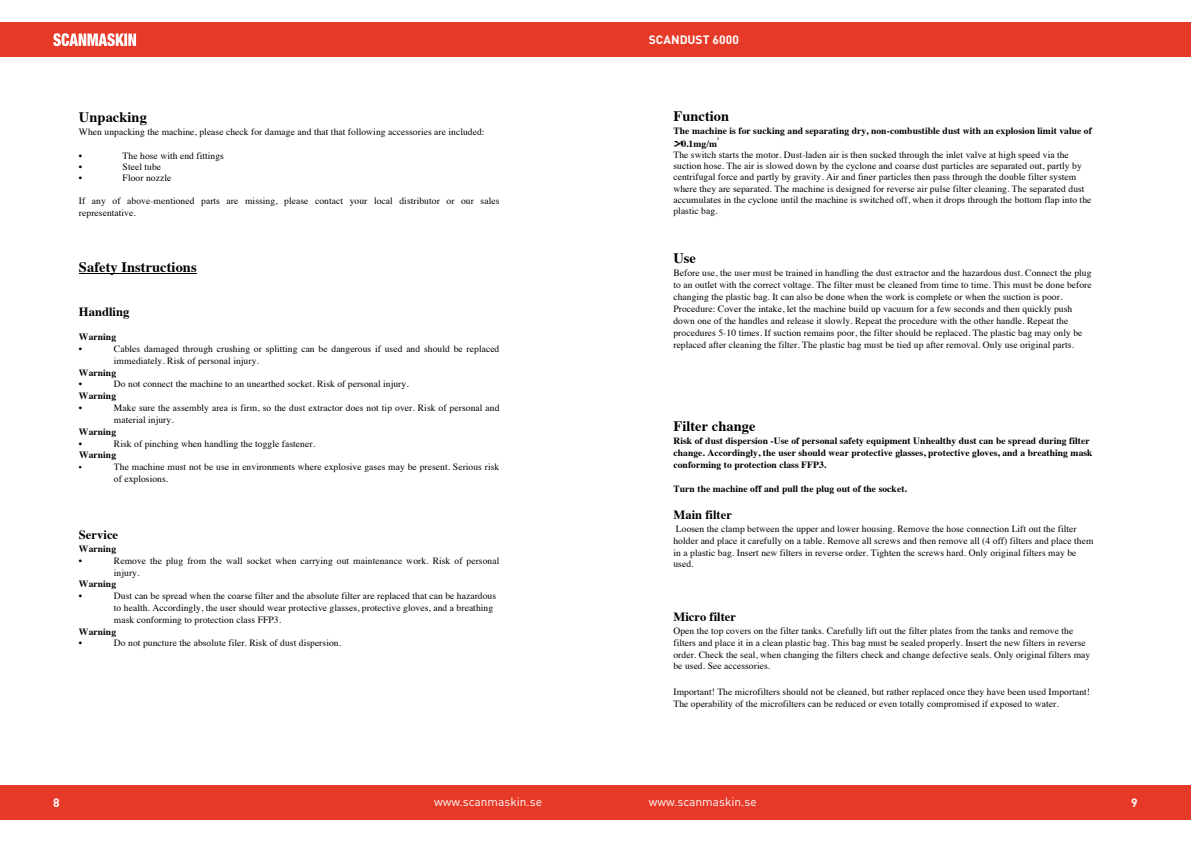
<style>
.page{position:relative;width:1191px;height:842px;background:#fff}
.page>*{position:absolute;margin:0;border:0;box-sizing:border-box;transform-origin:0 0}
.t1{font:700 14.4px "Times";letter-spacing:.005em;color:#000}
.t2{font:700 12.6px "Times";color:#000}
.t3{font:12px "DIN";color:#fff}
.t4{font:700 12px "DIN";letter-spacing:.005em;color:#fff}
.t5{font:9.5px/11.9px "Times";letter-spacing:.005em;color:#000}
.t6{font:700 9.5px/12px "Times";letter-spacing:.01em;color:#000}
.t7{font:8.6px "Times";color:#000}
.t8{font:700 3.7px "Times";color:#000}
</style>
<div class="page">
<hr style="left:79px;top:273px;width:118px;height:1px;background:#000">
<svg style="left:673px;top:142px;width:8px;height:5px"></svg>
<div style="left:0;top:23px;width:1191px;height:34px;background:#e73928"></div>
<div style="left:0;top:785px;width:1191px;height:34px;background:#e73928"></div>
<svg style="left:53px;top:33px;width:83px;height:13px"></svg>
<h1 class="t1" style="left:79px;top:104px;width:69px">Unpacking</h1>
<p class="t5" style="left:79px;top:125px;width:407px">When unpacking the machine, please check for damage and that that following accessories are included:</p>
<p class="t5" style="left:79px;top:149px;width:5px">•</p>
<p class="t5" style="left:123px;top:149px;width:103px">The hose with end fittings</p>
<p class="t5" style="left:79px;top:160px;width:5px">•</p>
<p class="t5" style="left:123px;top:160px;width:40px">Steel tube</p>
<p class="t5" style="left:79px;top:171px;width:5px">•</p>
<p class="t5" style="left:123px;top:171px;width:50px">Floor nozzle</p>
<p class="t5" style="left:79px;top:194px;width:422px">If any of above-mentioned parts are missing, please contact your local distributor or our sales representative.</p>
<h1 class="t1" style="left:79px;top:253px;width:119px">Safety Instructions</h1>
<h2 class="t2" style="left:79px;top:299px;width:52px">Handling</h2>
<p class="t6" style="left:79px;top:330px;width:39px">Warning</p>
<p class="t5" style="left:79px;top:342px;width:5px">•</p>
<p class="t5" style="left:114px;top:342px;width:387px">Cables damaged through crushing or splitting can be dangerous if used and should be replaced immediately. Risk of personal injury.</p>
<p class="t6" style="left:79px;top:365px;width:39px">Warning</p>
<p class="t5" style="left:79px;top:377px;width:5px">•</p>
<p class="t5" style="left:114px;top:377px;width:296px">Do not connect the machine to an unearthed socket. Risk of personal injury.</p>
<p class="t6" style="left:79px;top:389px;width:39px">Warning</p>
<p class="t5" style="left:79px;top:401px;width:5px">•</p>
<p class="t5" style="left:114px;top:401px;width:387px">Make sure the assembly area is firm, so the dust extractor does not tip over. Risk of personal and material injury.</p>
<p class="t6" style="left:79px;top:424px;width:39px">Warning</p>
<p class="t5" style="left:79px;top:437px;width:5px">•</p>
<p class="t5" style="left:114px;top:437px;width:203px">Risk of pinching when handling the toggle fastener.</p>
<p class="t6" style="left:79px;top:448px;width:39px">Warning</p>
<p class="t7" style="left:79px;top:459px;width:5px">•</p>
<p class="t5" style="left:114px;top:460px;width:387px">The machine must not be use in environments where explosive gases may be present. Serious risk of explosions.</p>
<h2 class="t2" style="left:79px;top:523px;width:41px">Service</h2>
<p class="t6" style="left:79px;top:542px;width:39px">Warning</p>
<p class="t5" style="left:79px;top:554px;width:5px">•</p>
<p class="t5" style="left:114px;top:554px;width:387px">Remove the plug from the wall socket when carrying out maintenance work. Risk of personal injury.</p>
<p class="t6" style="left:79px;top:577px;width:39px">Warning</p>
<p class="t5" style="left:79px;top:589px;width:5px">•</p>
<p class="t5" style="left:114px;top:589px;width:384px">Dust can be spread when the coarse filter and the absolute filter are replaced that can be hazardous to health. Accordingly, the user should wear protective glasses, protective gloves, and a breathing mask conforming to protection class FFP3.</p>
<p class="t6" style="left:79px;top:624px;width:39px">Warning</p>
<p class="t5" style="left:79px;top:636px;width:5px">•</p>
<p class="t5" style="left:114px;top:636px;width:229px">Do not puncture the absolute filer. Risk of dust dispersion.</p>
<p class="t4" style="left:649px;top:32px;width:92px">SCANDUST 6000</p>
<h1 class="t1" style="left:673px;top:102px;width:57px">Function</h1>
<p class="t6" style="left:681px;top:124px;width:412px;line-height:12.6px;text-indent:-8px">The machine is for sucking and separating dry, non-combustible dust with an explosion limit value of<br>0.1mg/m</p>
<p class="t8" style="left:717px;top:135px;width:3px">3</p>
<p class="t5" style="left:673px;top:148px;width:419px;line-height:11.2px">The switch starts the motor. Dust-laden air is then sucked through the inlet valve at high speed via the suction hose. The air is slowed down by the cyclone and coarse dust particles are separated out, partly by centrifugal force and partly by gravity. Air and finer particles then pass through the double filter system where they are separated. The machine is designed for reverse air pulse filter cleaning. The separated dust accumulates in the cyclone until the machine is switched off, when it drops through the bottom flap into the plastic bag.</p>
<h1 class="t1" style="left:673px;top:244px;width:24px">Use</h1>
<p class="t5" style="left:673px;top:266px;width:420px">Before use, the user must be trained in handling the dust extractor and the hazardous dust. Connect the plug to an outlet with the correct voltage. The filter must be cleaned from time to time. This must be done before changing the plastic bag. It can also be done when the work is complete or when the suction is poor.<br>Procedure: Cover the intake, let the machine build up vacuum for a few seconds and then quickly push down one of the handles and release it slowly. Repeat the procedure with the other handle. Repeat the procedures 5-10 times. If suction remains poor, the filter should be replaced. The plastic bag may only be replaced after cleaning the filter. The plastic bag must be tied up after removal. Only use original parts.</p>
<h1 class="t1" style="left:673px;top:412px;width:84px">Filter change</h1>
<p class="t6" style="left:673px;top:434px;width:420px">Risk of dust dispersion -Use of personal safety equipment Unhealthy dust can be spread during filter change. Accordingly, the user should wear protective glasses, protective gloves, and a breathing mask conforming to protection class FFP3.</p>
<p class="t6" style="left:673px;top:481px;width:235px">Turn the machine off and pull the plug out of the socket.</p>
<h2 class="t2" style="left:673px;top:502px;width:60px">Main filter</h2>
<p class="t5" style="left:673px;top:522px;width:421px">Loosen the clamp between the upper and lower housing. Remove the hose connection Lift out the filter holder and place it carefully on a table. Remove all screws and then remove all (4 off) filters and place them in a plastic bag. Insert new filters in reverse order. Tighten the screws hard. Only original filters may be used.</p>
<h2 class="t2" style="left:673px;top:605px;width:64px">Micro filter</h2>
<p class="t5" style="left:673px;top:624px;width:418px">Open the top covers on the filter tanks. Carefully lift out the filter plates from the tanks and remove the filters and place it in a clean plastic bag. This bag must be sealed properly. Insert the new filters in reverse order. Check the seal, when changing the filters check and change defective seals. Only original filters may be used. See accessories.</p>
<p class="t5" style="left:673px;top:685px;width:418px">Important! The microfilters should not be cleaned, but rather replaced once they have been used Important!<br>The operability of the microfilters can be reduced or even totally compromised if exposed to water.</p>
<p class="t4" style="left:53px;top:795px;width:8px">8</p>
<p class="t3" style="left:434px;top:794px;width:109px">www.scanmaskin.se</p>
<p class="t3" style="left:649px;top:794px;width:109px">www.scanmaskin.se</p>
<p class="t4" style="left:1131px;top:795px;width:8px">9</p>
</div>
